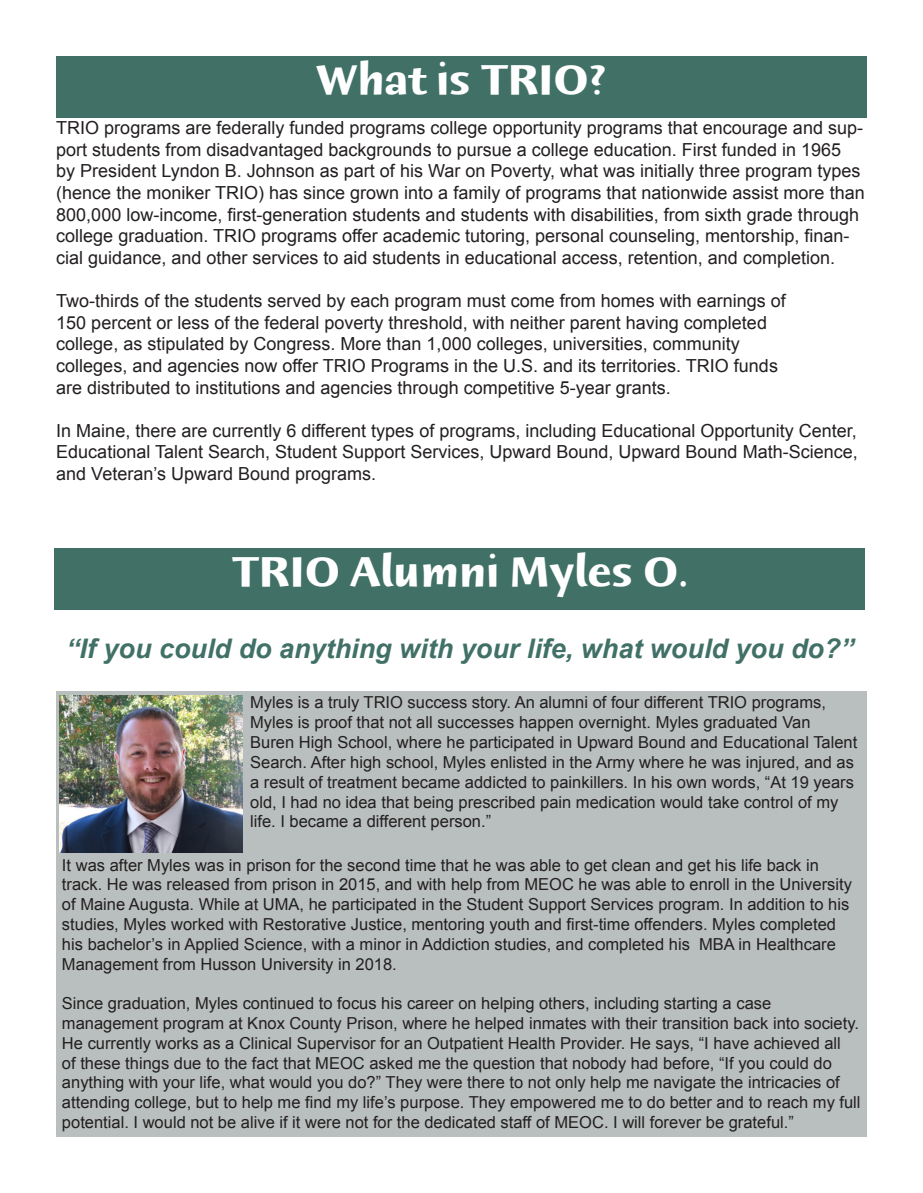
<style>
.page{position:relative;width:923px;height:1193px;background:#fff}
.page>*{position:absolute;margin:0;border:0;box-sizing:border-box;transform-origin:0 0}
.t1{font:45px "Humana Sans ITCTT Bold";color:#fff}
.t2{font:italic 700 27px "Arial";color:#417166}
.t3{font:18px/21.6px "Arial";color:#231f20}
.t4{font:16.5px/19.8px "Arial";color:#231f20}
</style>
<div class="page">
<div style="left:56px;top:690px;width:810px;height:446px;background:#b9bfbe"></div>
<div style="left:56px;top:56px;width:810px;height:62px;background:#417166"></div>
<img style="left:59px;top:695px;width:184px;height:157px">
<div style="left:55px;top:548px;width:810px;height:61px;background:#417166"></div>
<p class="t1" style="left:317px;top:56px;width:290px">What is TRIO?</p>
<p class="t3" style="left:56px;top:117px;width:809px">TRIO programs are federally funded programs college opportunity programs that encourage and sup&shy;port students from disadvantaged backgrounds to pursue a college education. First funded in 1965<br>by President Lyndon B. Johnson as part of his War on Poverty, what was initially three program types (hence the moniker TRIO) has since grown into a family of programs that nationwide assist more than 800,000 low-income, first-generation students and students with disabilities, from sixth grade through college graduation. TRIO programs offer academic tutoring, personal counseling, mentorship, finan&shy;cial guidance, and other services to aid students in educational access, retention, and completion.</p>
<p class="t3" style="left:56px;top:290px;width:731px">Two-thirds of the students served by each program must come from homes with earnings of</p>
<p class="t3" style="left:56px;top:312px;width:712px">150 percent or less of the federal poverty threshold, with neither parent having completed</p>
<p class="t3" style="left:56px;top:333px;width:685px">college, as stipulated by Congress. More than 1,000 colleges, universities, community</p>
<p class="t3" style="left:56px;top:355px;width:723px">colleges, and agencies now offer TRIO Programs in the U.S. and its territories. TRIO funds</p>
<p class="t3" style="left:56px;top:376px;width:616px">are distributed to institutions and agencies through competitive 5-year grants.</p>
<p class="t3" style="left:56px;top:420px;width:803px;text-align:justify">In Maine, there are currently 6 different types of programs, including Educational Opportunity Center, Educational Talent Search, Student Support Services, Upward Bound, Upward Bound Math-Science, and Veteran’s Upward Bound programs.</p>
<p class="t1" style="left:232px;top:548px;width:458px">TRIO Alumni Myles O.</p>
<p class="t2" style="left:66px;top:630px;width:789px">“If you could do anything with your life, what would you do?”</p>
<p class="t4" style="left:250px;top:693px;width:608px">Myles is a truly TRIO success story. An alumni of four different TRIO programs, Myles is proof that not all successes happen overnight. Myles graduated Van Buren High School, where he participated in Upward Bound and Educational Talent Search. After high school, Myles enlisted in the Army where he was injured, and as a result of treatment became addicted to painkillers. In his own words, “At 19 years old, I had no idea that being prescribed pain medication would take control of my life. I became a different person.”</p>
<p class="t4" style="left:62px;top:855px;width:791px">It was after Myles was in prison for the second time that he was able to get clean and get his life back in track. He was released from prison in 2015, and with help from MEOC he was able to enroll in the University of Maine Augusta. While at UMA, he participated in the Student Support Services program. In addition to his studies, Myles worked with Restorative Justice, mentoring youth and first-time offenders. Myles completed his bachelor’s in Applied Science, with a minor in Addiction studies, and completed his MBA in Healthcare Management from Husson University in 2018.</p>
<p class="t4" style="left:62px;top:993px;width:800px">Since graduation, Myles continued to focus his career on helping others, including starting a case management program at Knox County Prison, where he helped inmates with their transition back into society.<br>He currently works as a Clinical Supervisor for an Outpatient Health Provider. He says, “I have achieved all<br>of these things due to the fact that MEOC asked me the question that nobody had before, “If you could do anything with your life, what would you do?” They were there to not only help me navigate the intricacies of attending college, but to help me find my life’s purpose. They empowered me to do better and to reach my full potential. I would not be alive if it were not for the dedicated staff of MEOC. I will forever be grateful.”</p>
</div>
